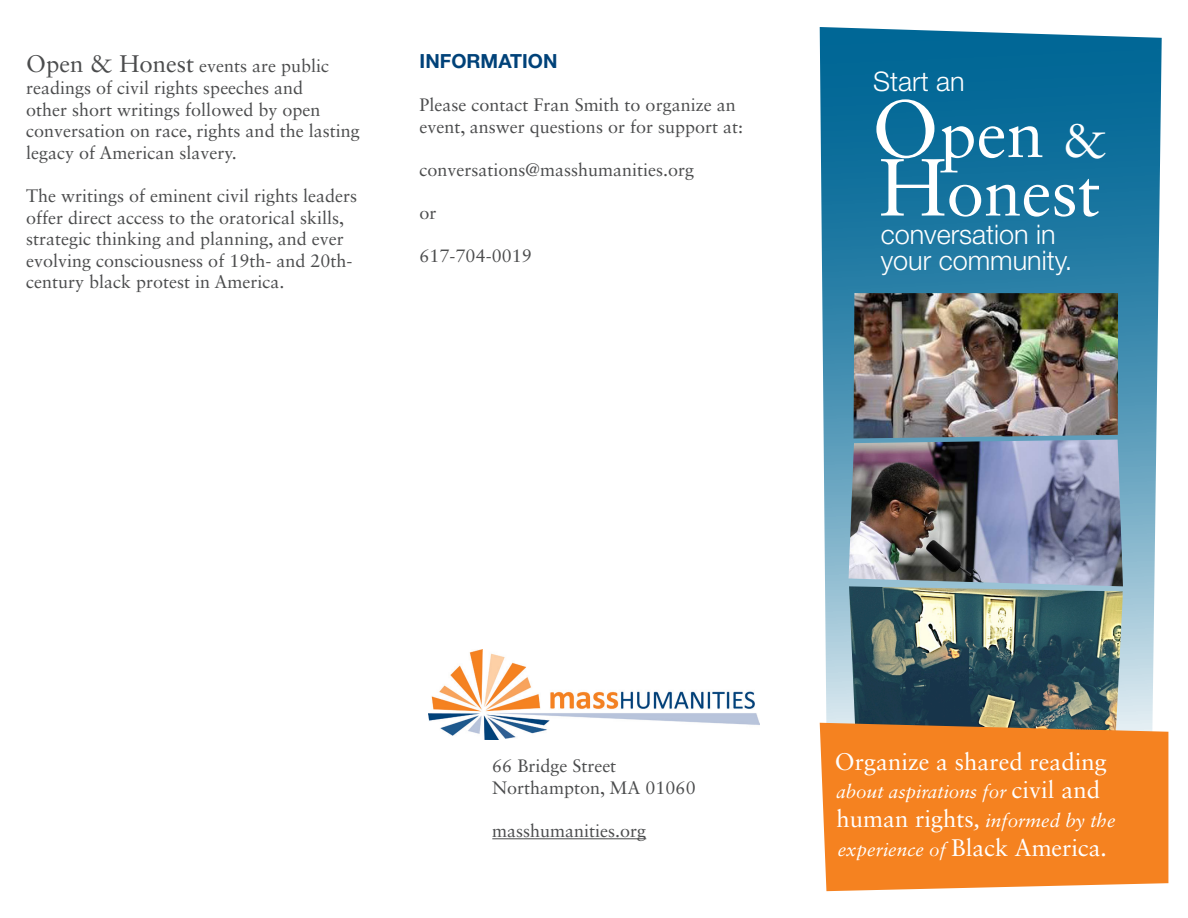
<style>
.page{position:relative;width:1188px;height:918px;background:#fff}
.page>*{position:absolute;margin:0;border:0;box-sizing:border-box;transform-origin:0 0}
.t1{font:67.5px "Sabon LT Std";color:#fff}
.t2{font:300 27px "Helvetica Neue LT Std";color:#fff}
.t3{font:24px "Sabon LT Std";color:#fff}
.t4{font:700 19.5px "Helvetica Neue LT Std";color:#004279}
.t5{font:italic 18.9px/28.8px "Sabon LT Std";color:#fff}
.t6{font:18px/21.6px "Sabon LT Std";color:#4b4c4d}
.s1{font-size:24px}
.s2{font-size:81px}
.s3{font-size:47.25px}
.s4{font-style:normal;font-size:24px}
</style>
<div class="page">
<svg style="left:820px;top:27px;width:342px;height:865px;background:#3686ab"></svg>
<img style="left:429px;top:650px;width:330px;height:90px">
<img style="left:849px;top:440px;width:274px;height:283px">
<div style="left:820px;top:723px;width:348px;height:168px;background:#f58220"></div>
<img style="left:854px;top:293px;width:264px;height:145px">
<hr style="left:492px;top:838px;width:154px;height:1px;background:#4b4c4d">
<p class="t6" style="left:26px;top:55px;width:335px"><span class="s1">Open &amp; Honest</span> events are public readings of civil rights speeches and<br>other short writings followed by open conversation on race, rights and the lasting legacy of American slavery.</p>
<p class="t6" style="left:26px;top:185px;width:333px">The writings of eminent civil rights leaders offer direct access to the oratorical skills, strategic thinking and planning, and ever evolving consciousness of 19th- and 20th&shy;century black protest in America.</p>
<p class="t4" style="left:420px;top:49px;width:139px">INFORMATION</p>
<p class="t6" style="left:420px;top:94px;width:325px">Please contact Fran Smith to organize an event, answer questions or for support at:</p>
<p class="t6" style="left:420px;top:159px;width:276px">conversations@masshumanities.org</p>
<p class="t6" style="left:420px;top:202px;width:19px">or</p>
<p class="t6" style="left:420px;top:245px;width:114px">617-704-0019</p>
<p class="t2" style="left:873px;top:65px;width:93px">Start an</p>
<p class="t1" style="left:872px;top:93px;width:237px"><span class="s2">O</span>pen <span class="s3">&amp;</span></p>
<p class="t1" style="left:879px;top:152px;width:223px"><span class="s2">H</span>onest</p>
<p class="t2" style="left:881px;top:218px;width:177px">conversation in</p>
<p class="t2" style="left:881px;top:244px;width:193px">your community.</p>
<p class="t6" style="left:492px;top:755px;width:126px">66 Bridge Street</p>
<p class="t6" style="left:492px;top:777px;width:205px">Northampton, MA 01060</p>
<p class="t6" style="left:492px;top:820px;width:155px">masshumanities.org</p>
<p class="t3" style="left:835px;top:747px;width:274px">Organize a shared reading</p>
<p class="t5" style="left:836px;top:777px;width:281px">about aspirations for <span class="s4">civil and human rights</span><span class="s1">,</span> informed by the experience of <span class="s4">Black America</span><span class="s1">.</span></p>
</div>
